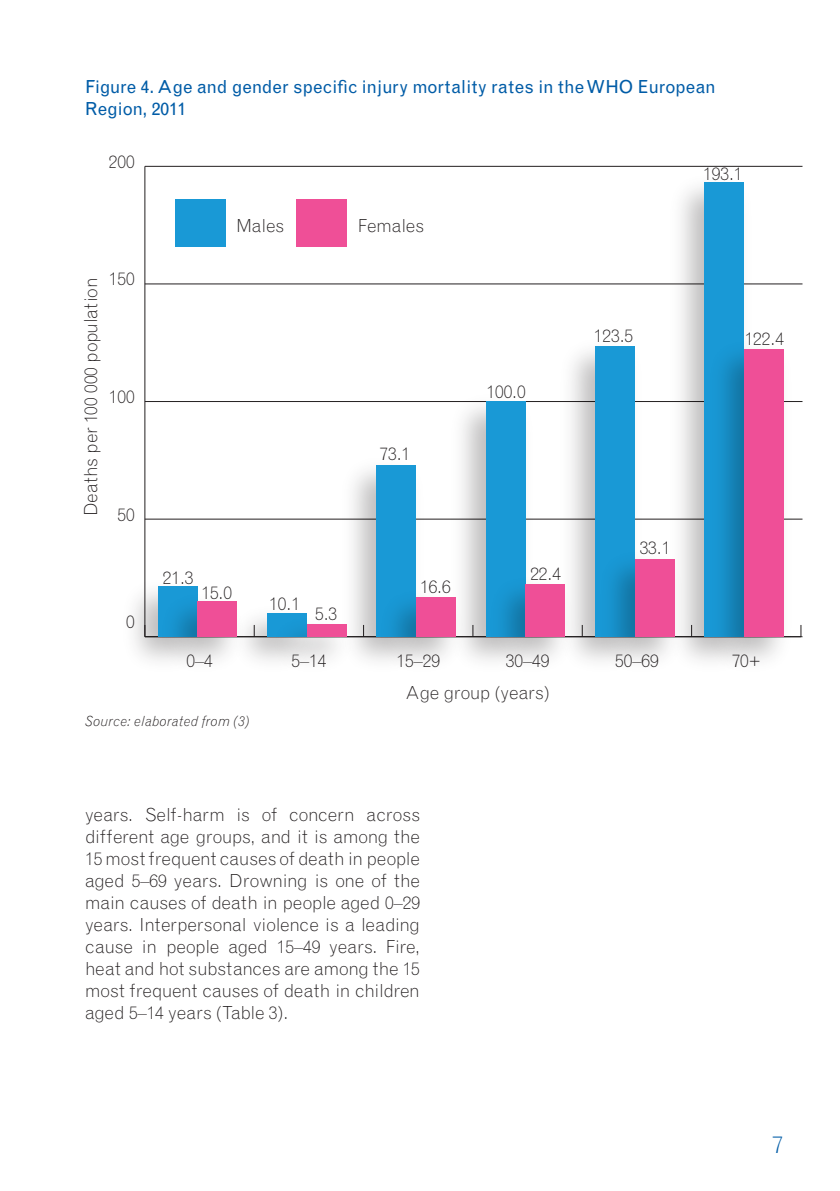
<style>
.page{position:relative;width:840px;height:1191px;background:#fff}
.page>*{position:absolute;margin:0;border:0;box-sizing:border-box;transform-origin:0 0}
.t1{font:300 24px "Grotesque";color:#015ca7}
.t2{font:300 18px/22px "Grotesque";color:#231f20;text-align:justify}
.t3{font:18px/22px "Grotesque";color:#015ca7}
.t4{font:italic 300 14px "Grotesque";letter-spacing:.01em;color:#231f20}
</style>
<div class="page">
<hr style="left:144px;top:166px;width:1px;height:470px;background:#231f20">
<hr style="left:145px;top:636px;width:657px;height:1px;background:#231f20">
<hr style="left:145px;top:518px;width:657px;height:1px;background:#231f20">
<hr style="left:145px;top:401px;width:657px;height:1px;background:#231f20">
<hr style="left:145px;top:283px;width:657px;height:1px;background:#231f20">
<hr style="left:145px;top:166px;width:657px;height:1px;background:#231f20">
<img style="left:134px;top:167px;width:626px;height:493px">
<div style="left:704px;top:183px;width:39px;height:453px;background:#1999d6"></div>
<img style="left:154px;top:333px;width:645px;height:328px">
<div style="left:198px;top:601px;width:39px;height:35px;background:#ef4f97"></div>
<div style="left:307px;top:624px;width:39px;height:12px;background:#ef4f97"></div>
<div style="left:416px;top:597px;width:39px;height:39px;background:#ef4f97"></div>
<div style="left:525px;top:584px;width:40px;height:52px;background:#ef4f97"></div>
<div style="left:634px;top:559px;width:40px;height:77px;background:#ef4f97"></div>
<div style="left:744px;top:349px;width:39px;height:287px;background:#ef4f97"></div>
<p class="t3" style="left:85px;top:76px;width:632px">Figure 4. Age and gender specific injury mortality rates in the WHO European<br>Region, 2011</p>
<p class="t2" style="left:109px;top:150px;width:27px">200</p>
<p class="t2" style="left:80px;top:516px;width:240px;rotate:-90deg">Deaths per 100 000 population</p>
<p class="t2" style="left:109px;top:268px;width:27px">150</p>
<p class="t2" style="left:109px;top:386px;width:27px">100</p>
<p class="t2" style="left:117px;top:503px;width:19px">50</p>
<p class="t2" style="left:126px;top:611px;width:10px">0</p>
<p class="t2" style="left:236px;top:215px;width:49px">Males</p>
<p class="t2" style="left:358px;top:215px;width:67px">Females</p>
<p class="t2" style="left:702px;top:162px;width:41px">193.1</p>
<p class="t2" style="left:163px;top:566px;width:32px">21.3</p>
<p class="t2" style="left:201px;top:581px;width:32px">15.0</p>
<p class="t2" style="left:269px;top:592px;width:32px">10.1</p>
<p class="t2" style="left:315px;top:603px;width:24px">5.3</p>
<p class="t2" style="left:379px;top:443px;width:32px">73.1</p>
<p class="t2" style="left:420px;top:575px;width:32px">16.6</p>
<p class="t2" style="left:486px;top:381px;width:41px">100.0</p>
<p class="t2" style="left:593px;top:324px;width:41px">123.5</p>
<p class="t2" style="left:530px;top:562px;width:32px">22.4</p>
<p class="t2" style="left:639px;top:537px;width:32px">33.1</p>
<p class="t2" style="left:744px;top:328px;width:41px">122.4</p>
<p class="t2" style="left:186px;top:649px;width:28px">0–4</p>
<p class="t2" style="left:291px;top:649px;width:36px">5–14</p>
<p class="t2" style="left:396px;top:649px;width:45px">15–29</p>
<p class="t2" style="left:505px;top:649px;width:45px">30–49</p>
<p class="t2" style="left:615px;top:649px;width:45px">50–69</p>
<p class="t2" style="left:731px;top:649px;width:31px">70+</p>
<p class="t2" style="left:405px;top:682px;width:145px">Age group (years)</p>
<p class="t4" style="left:85px;top:712px;width:166px">Source: elaborated from (3)</p>
<p class="t2" style="left:85px;top:804px;width:336px">years. Self-harm is of concern across different age groups, and it is among the 15 most frequent causes of death in people aged 5–69 years. Drowning is one of the main causes of death in people aged 0–29 years. Interpersonal violence is a leading cause in people aged 15–49 years. Fire, heat and hot substances are among the 15 most frequent causes of death in children aged 5–14 years (Table 3).</p>
<p class="t2" style="left:109px;top:925px;width:27px">200</p>
<p class="t2" style="left:266px;top:975px;width:67px">Females</p>
<h1 class="t1" style="left:771px;top:1130px;width:13px">7</h1>
</div>
